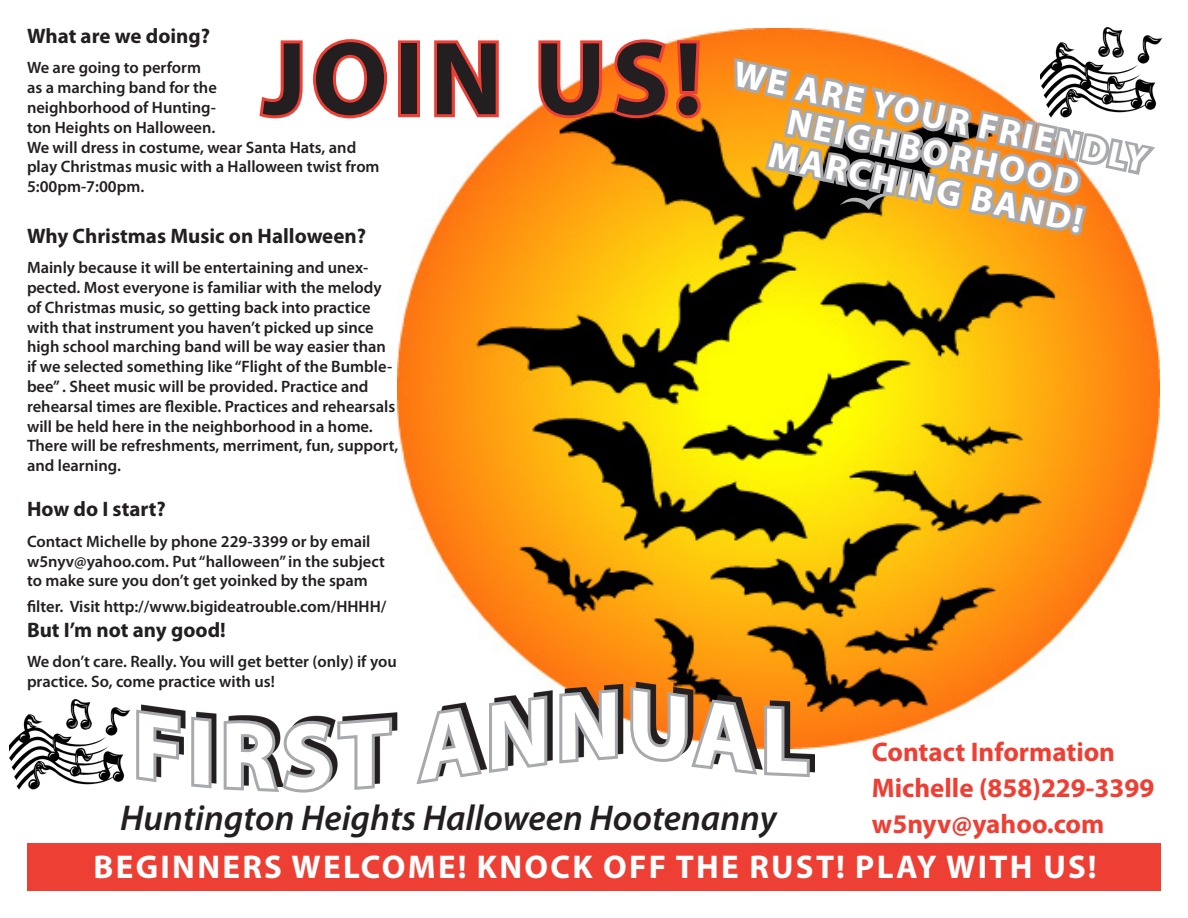
<style>
.page{position:relative;width:1188px;height:918px;background:#fff}
.page>*{position:absolute;margin:0;border:0;box-sizing:border-box;transform-origin:0 0}
.Document_Title{font:700 105px "Myriad Pro";letter-spacing:.06em;color:#231f20}
.Head_1{font:700 36px/36px "Myriad Pro";color:#fff;text-align:center}
.Subhead{font:italic 600 36px "Myriad Pro";color:#231f20}
.Tagline{font:700 33px "Myriad Pro";letter-spacing:.07em;color:#fff}
.Address{font:700 27px "Myriad Pro";color:#ee3f34}
.Head_2{font:700 21px "Myriad Pro";color:#231f20}
.Body{font:600 16.5px/19.8px "Myriad Pro";color:#231f20}
</style>
<div class="page">
<img style="left:397px;top:29px;width:663px;height:719px">
<div style="left:27px;top:844px;width:1134px;height:47px;background:#ee3f34"></div>
<svg style="left:259px;top:39px;width:129px;height:80px"></svg>
<div style="left:398px;top:40px;width:22px;height:77px;border:6px solid #ee3f34"></div>
<svg style="left:431px;top:35px;width:71px;height:87px"></svg>
<svg style="left:535px;top:36px;width:169px;height:85px"></svg>
<svg style="left:142px;top:681px;width:673px;height:92px"></svg>
<svg style="left:731px;top:28px;width:429px;height:610px"></svg>
<img style="left:1041px;top:27px;width:120px;height:92px">
<img style="left:9px;top:699px;width:120px;height:91px">
<svg style="left:136px;top:706px;width:259px;height:87px"></svg>
<svg style="left:412px;top:692px;width:138px;height:92px"></svg>
<svg style="left:556px;top:686px;width:65px;height:81px"></svg>
<svg style="left:627px;top:684px;width:186px;height:93px"></svg>
<p class="Head_2" style="left:27px;top:22px;width:185px">What are we doing?</p>
<p class="Body" style="left:27px;top:57px;width:354px">We are going to perform<br>as a marching band for the<br>neighborhood of Hunting-<br>ton Heights on Halloween.<br>We will dress in costume, wear Santa Hats, and play Christmas music with a Halloween twist from<br>5:00pm-7:00pm.</p>
<p class="Head_2" style="left:27px;top:222px;width:341px">Why Christmas Music on Halloween?</p>
<p class="Body" style="left:27px;top:257px;width:373px">Mainly because it will be entertaining and unex&shy;pected. Most everyone is familiar with the melody of Christmas music, so getting back into practice with that instrument you haven’t picked up since high school marching band will be way easier than if we selected something like “Flight of the Bumble&shy;bee” . Sheet music will be provided. Practice and rehearsal times are flexible. Practices and rehearsals will be held here in the neighborhood in a home.<br>There will be refreshments, merriment, fun, support, and learning.</p>
<p class="Head_2" style="left:27px;top:495px;width:140px">How do I start?</p>
<p class="Body" style="left:27px;top:531px;width:359px">Contact Michelle by phone 229-3399 or by email w5nyv@yahoo.com. Put “halloween” in the subject to make sure you don’t get yoinked by the spam</p>
<p class="Body" style="left:27px;top:596px;width:361px">filter. Visit http://www.bigideatrouble.com/HHHH/</p>
<p class="Head_2" style="left:27px;top:616px;width:200px">But I’m not any good!</p>
<p class="Body" style="left:27px;top:651px;width:371px">We don’t care. Really. You will get better (only) if you practice. So, come practice with us!</p>
<p class="Document_Title" style="left:263px;top:10px;width:441px">JOIN US!</p>
<p class="Head_1" style="left:738px;top:55px;width:424px;rotate:12deg">WE ARE YOUR FRIENDLY</p>
<p class="Head_1" style="left:781px;top:100px;width:322px;rotate:12deg">NEIGHBORHOOD<br>MARCHING BAND!</p>
<p class="Subhead" style="left:120px;top:795px;width:658px">Huntington Heights Halloween Hootenanny</p>
<p class="Address" style="left:872px;top:734px;width:245px">Contact Information</p>
<p class="Address" style="left:872px;top:770px;width:284px">Michelle (858)229-3399</p>
<p class="Address" style="left:872px;top:806px;width:234px">w5nyv@yahoo.com</p>
<p class="Tagline" style="left:94px;top:845px;width:1005px">BEGINNERS WELCOME! KNOCK OFF THE RUST! PLAY WITH US!</p>
</div>
